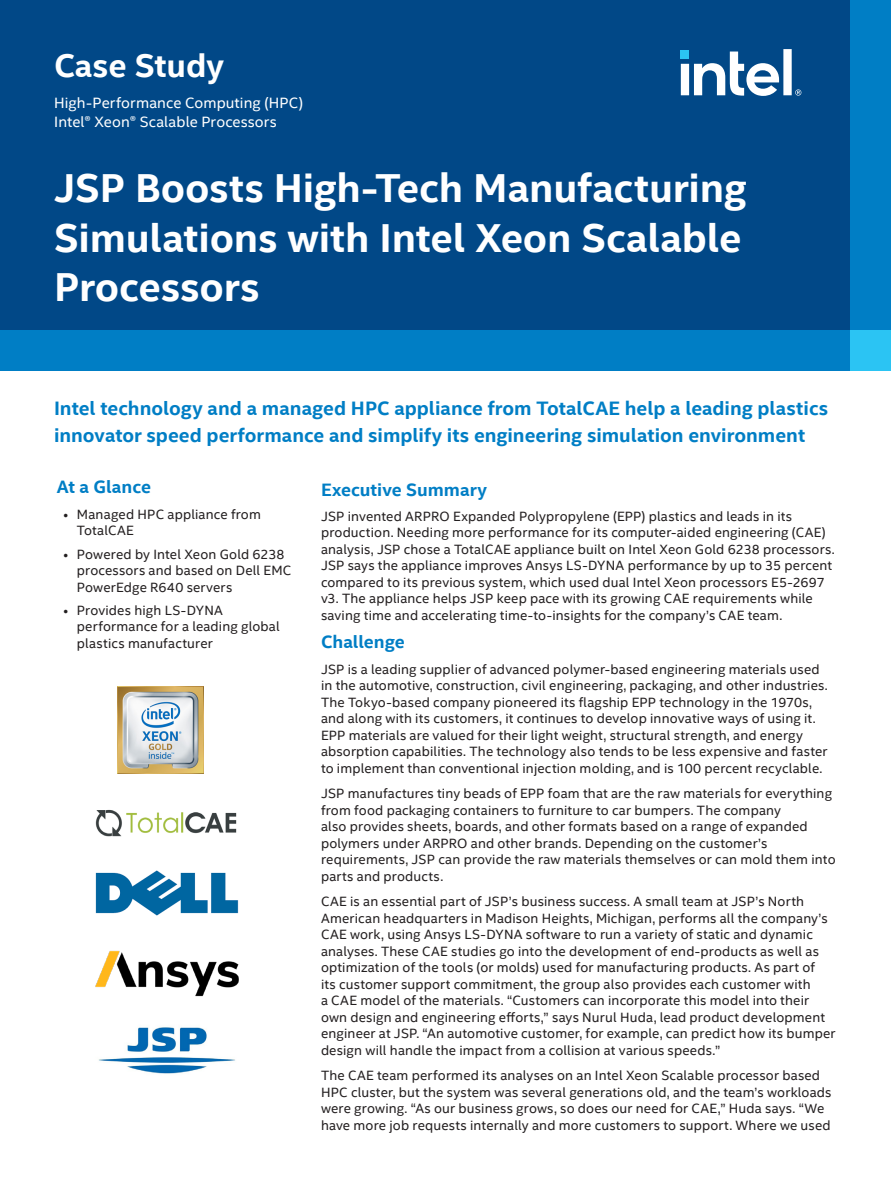
<style>
.page{position:relative;width:891px;height:1188px;background:#fff}
.page>*{position:absolute;margin:0;border:0;box-sizing:border-box;transform-origin:0 0}
.Main_Title{font:700 40.5px/49.5px "Intel Clear";letter-spacing:-.005em;color:#fff}
.t1{font:700 33px "Intel Clear";color:#fff}
.Subhead_1{font:700 19.5px/27px "Intel Clear";color:#007ec5}
.CopyHeaderBlue{font:700 18px "Intel Clear";color:#007ec5}
.Mini_Header{font:15px "Intel Clear";letter-spacing:.005em;color:#fff}
.MainCopy___Caption{font:13.5px/16.5px "Intel Clear";letter-spacing:.01em;color:#231f20}
</style>
<div class="page">
<div style="left:0;top:0;width:891px;height:335px;background:#014887"></div>
<img style="left:117px;top:687px;width:87px;height:86px">
<img style="left:95px;top:810px;width:142px;height:27px">
<img style="left:95px;top:870px;width:144px;height:46px">
<img style="left:95px;top:950px;width:144px;height:47px">
<img style="left:99px;top:1027px;width:136px;height:47px">
<svg style="left:681px;top:49px;width:120px;height:47px"></svg>
<div style="left:0;top:330px;width:891px;height:41px;background:#007ec5"></div>
<div style="left:850px;top:0;width:41px;height:369px;background:#007ec5"></div>
<div style="left:850px;top:330px;width:41px;height:41px;background:#2bc4f3"></div>
<h2 class="t1" style="left:54px;top:45px;width:172px">Case Study</h2>
<p class="Mini_Header" style="left:54px;top:92px;width:250px">High-Performance Computing (HPC)</p>
<p class="Mini_Header" style="left:54px;top:111px;width:224px">Intel® Xeon® Scalable Processors</p>
<p class="Main_Title" style="left:54px;top:164px;width:694px">JSP Boosts High-Tech Manufacturing<br>Simulations with Intel Xeon Scalable<br>Processors</p>
<p class="Subhead_1" style="left:54px;top:395px;width:776px">Intel technology and a managed HPC appliance from TotalCAE help a leading plastics innovator speed performance and simplify its engineering simulation environment</p>
<p class="CopyHeaderBlue" style="left:57px;top:476px;width:96px">At a Glance</p>
<p class="MainCopy___Caption" style="left:77px;top:505px;width:186px;text-indent:-14px">• Managed HPC appliance from<br>TotalCAE</p>
<p class="MainCopy___Caption" style="left:77px;top:545px;width:216px;text-indent:-14px">• Powered by Intel Xeon Gold 6238 processors and based on Dell EMC<br>PowerEdge R640 servers</p>
<p class="MainCopy___Caption" style="left:77px;top:601px;width:204px;text-indent:-14px">• Provides high LS-DYNA performance for a leading global plastics manufacturer</p>
<p class="CopyHeaderBlue" style="left:321px;top:478px;width:168px">Executive Summary</p>
<p class="MainCopy___Caption" style="left:321px;top:508px;width:515px">JSP invented ARPRO Expanded Polypropylene (EPP) plastics and leads in its production. Needing more performance for its computer-aided engineering (CAE) analysis, JSP chose a TotalCAE appliance built on Intel Xeon Gold 6238 processors.<br>JSP says the appliance improves Ansys LS-DYNA performance by up to 35 percent compared to its previous system, which used dual Intel Xeon processors E5-2697 v3. The appliance helps JSP keep pace with its growing CAE requirements while saving time and accelerating time-to-insights for the company’s CAE team.</p>
<p class="CopyHeaderBlue" style="left:321px;top:631px;width:85px">Challenge</p>
<p class="MainCopy___Caption" style="left:321px;top:660px;width:508px">JSP is a leading supplier of advanced polymer-based engineering materials used in the automotive, construction, civil engineering, packaging, and other industries.<br>The Tokyo-based company pioneered its flagship EPP technology in the 1970s, and along with its customers, it continues to develop innovative ways of using it.<br>EPP materials are valued for their light weight, structural strength, and energy absorption capabilities. The technology also tends to be less expensive and faster to implement than conventional injection molding, and is 100 percent recyclable.</p>
<p class="MainCopy___Caption" style="left:321px;top:785px;width:516px">JSP manufactures tiny beads of EPP foam that are the raw materials for everything from food packaging containers to furniture to car bumpers. The company<br>also provides sheets, boards, and other formats based on a range of expanded polymers under ARPRO and other brands. Depending on the customer’s requirements, JSP can provide the raw materials themselves or can mold them into parts and products.</p>
<p class="MainCopy___Caption" style="left:321px;top:893px;width:516px">CAE is an essential part of JSP’s business success. A small team at JSP’s North American headquarters in Madison Heights, Michigan, performs all the company’s CAE work, using Ansys LS-DYNA software to run a variety of static and dynamic analyses. These CAE studies go into the development of end-products as well as optimization of the tools (or molds) used for manufacturing products. As part of<br>its customer support commitment, the group also provides each customer with<br>a CAE model of the materials. “Customers can incorporate this model into their own design and engineering efforts,” says Nurul Huda, lead product development engineer at JSP. “An automotive customer, for example, can predict how its bumper design will handle the impact from a collision at various speeds.”</p>
<p class="MainCopy___Caption" style="left:321px;top:1067px;width:512px">The CAE team performed its analyses on an Intel Xeon Scalable processor based HPC cluster, but the system was several generations old, and the team’s workloads were growing. “As our business grows, so does our need for CAE,” Huda says. “We have more job requests internally and more customers to support. Where we used</p>
</div>
